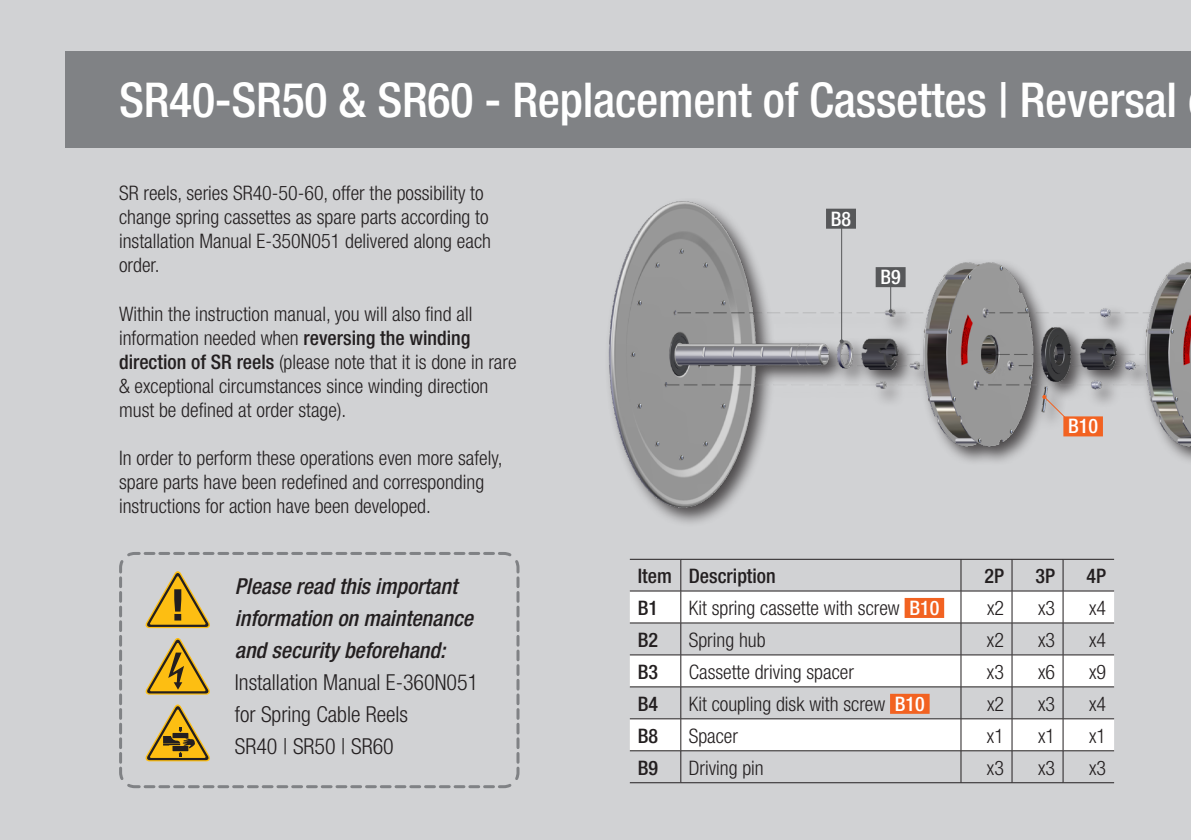
<style>
.page{position:relative;width:1191px;height:840px;background:#fff}
.page>*{position:absolute;margin:0;border:0;box-sizing:border-box;transform-origin:0 0}
.t1{font:500 condensed 48px "Helvetica Neue LT";letter-spacing:-.005em;color:#fff}
.t2{font:italic 500 condensed 22px/32px "Helvetica Neue LT";color:#231f20}
.t3{font:300 condensed 22px/32px "Helvetica Neue LT";color:#231f20}
.t4{font:300 condensed 20px/24px "Helvetica Neue LT";color:#231f20}
.t5{font:500 condensed 20px "Helvetica Neue LT";color:#231f20}
.t6{font:500 condensed 20px "Helvetica Neue LT";color:#fff}
.s1{font-weight:500}
.s2{font-weight:500;color:#fff}
</style>
<div class="page">
<div style="left:0;top:0;width:1191px;height:839px;background:#d1d2d4"></div>
<div style="left:65px;top:51px;width:1126px;height:96px;background:#808285"></div>
<svg style="left:119px;top:552px;width:401px;height:237px"></svg>
<svg style="left:145px;top:636px;width:66px;height:58px"></svg>
<svg style="left:144px;top:570px;width:67px;height:57px"></svg>
<svg style="left:144px;top:703px;width:67px;height:58px"></svg>
<svg style="left:630px;top:597px;width:484px;height:153px;fill:#fff"></svg>
<hr style="left:680px;top:591px;width:1px;height:31px;background:#231f20">
<hr style="left:960px;top:591px;width:1px;height:31px;background:#231f20">
<hr style="left:1011px;top:591px;width:1px;height:31px;background:#231f20">
<hr style="left:1062px;top:591px;width:1px;height:31px;background:#231f20">
<hr style="left:630px;top:622px;width:51px;height:1px;background:#231f20">
<hr style="left:681px;top:622px;width:280px;height:1px;background:#231f20">
<hr style="left:680px;top:623px;width:1px;height:31px;background:#231f20">
<hr style="left:961px;top:622px;width:51px;height:1px;background:#231f20">
<hr style="left:960px;top:623px;width:1px;height:31px;background:#231f20">
<hr style="left:1012px;top:622px;width:51px;height:1px;background:#231f20">
<hr style="left:1011px;top:623px;width:1px;height:31px;background:#231f20">
<hr style="left:1063px;top:622px;width:51px;height:1px;background:#231f20">
<hr style="left:1062px;top:623px;width:1px;height:31px;background:#231f20">
<hr style="left:630px;top:654px;width:51px;height:1px;background:#231f20">
<hr style="left:681px;top:654px;width:280px;height:1px;background:#231f20">
<hr style="left:680px;top:654px;width:1px;height:32px;background:#231f20">
<hr style="left:961px;top:654px;width:51px;height:1px;background:#231f20">
<hr style="left:960px;top:654px;width:1px;height:32px;background:#231f20">
<hr style="left:1012px;top:654px;width:51px;height:1px;background:#231f20">
<hr style="left:1011px;top:654px;width:1px;height:32px;background:#231f20">
<hr style="left:1063px;top:654px;width:51px;height:1px;background:#231f20">
<hr style="left:1062px;top:654px;width:1px;height:32px;background:#231f20">
<hr style="left:630px;top:686px;width:51px;height:1px;background:#231f20">
<hr style="left:681px;top:686px;width:280px;height:1px;background:#231f20">
<hr style="left:680px;top:686px;width:1px;height:32px;background:#231f20">
<hr style="left:961px;top:686px;width:51px;height:1px;background:#231f20">
<hr style="left:960px;top:686px;width:1px;height:32px;background:#231f20">
<hr style="left:1012px;top:686px;width:51px;height:1px;background:#231f20">
<hr style="left:1011px;top:686px;width:1px;height:32px;background:#231f20">
<hr style="left:1063px;top:686px;width:51px;height:1px;background:#231f20">
<hr style="left:1062px;top:686px;width:1px;height:32px;background:#231f20">
<hr style="left:630px;top:718px;width:51px;height:1px;background:#231f20">
<hr style="left:681px;top:718px;width:280px;height:1px;background:#231f20">
<hr style="left:680px;top:718px;width:1px;height:32px;background:#231f20">
<hr style="left:961px;top:718px;width:51px;height:1px;background:#231f20">
<hr style="left:960px;top:718px;width:1px;height:32px;background:#231f20">
<hr style="left:1012px;top:718px;width:51px;height:1px;background:#231f20">
<hr style="left:1011px;top:718px;width:1px;height:32px;background:#231f20">
<hr style="left:1063px;top:718px;width:51px;height:1px;background:#231f20">
<hr style="left:1062px;top:718px;width:1px;height:32px;background:#231f20">
<hr style="left:630px;top:750px;width:51px;height:1px;background:#231f20">
<hr style="left:681px;top:750px;width:280px;height:1px;background:#231f20">
<hr style="left:680px;top:750px;width:1px;height:32px;background:#231f20">
<hr style="left:961px;top:750px;width:51px;height:1px;background:#231f20">
<hr style="left:960px;top:750px;width:1px;height:32px;background:#231f20">
<hr style="left:1012px;top:750px;width:51px;height:1px;background:#231f20">
<hr style="left:1011px;top:750px;width:1px;height:32px;background:#231f20">
<hr style="left:1063px;top:750px;width:51px;height:1px;background:#231f20">
<hr style="left:1062px;top:750px;width:1px;height:32px;background:#231f20">
<hr style="left:630px;top:782px;width:51px;height:1px;background:#231f20">
<hr style="left:681px;top:782px;width:280px;height:1px;background:#231f20">
<hr style="left:961px;top:782px;width:51px;height:1px;background:#231f20">
<hr style="left:1012px;top:782px;width:51px;height:1px;background:#231f20">
<hr style="left:1063px;top:782px;width:51px;height:1px;background:#231f20">
<div style="left:904px;top:597px;width:40px;height:20px;background:#f26221"></div>
<div style="left:890px;top:693px;width:39px;height:20px;background:#f26221"></div>
<img style="left:602px;top:147px;width:589px;height:450px">
<div style="left:1063px;top:416px;width:40px;height:20px;background:#f26221"></div>
<svg style="left:1042px;top:395px;width:24px;height:23px"></svg>
<div style="left:875px;top:267px;width:30px;height:20px;background:#57585a"></div>
<hr style="left:890px;top:278px;width:1px;height:33px;background:#57585a">
<svg style="left:888px;top:309px;width:4px;height:4px"></svg>
<div style="left:826px;top:208px;width:30px;height:20px;background:#57585a"></div>
<hr style="left:841px;top:226px;width:1px;height:115px;background:#57585a">
<svg style="left:839px;top:339px;width:4px;height:4px"></svg>
<h1 class="t1" style="left:119px;top:71px;width:1059px">SR40-SR50 &amp; SR60 - Replacement of Cassettes | Reversal</h1>
<p class="t4" style="left:119px;top:181px;width:373px">SR reels, series SR40-50-60, offer the possibility to change spring cassettes as spare parts according to installation Manual E-350N051 delivered along each order.</p>
<p class="t4" style="left:119px;top:301px;width:399px">Within the instruction manual, you will also find all information needed when <span class="s1">reversing the winding direction of SR reels</span> (please note that it is done in rare &amp; exceptional circumstances since winding direction must be defined at order stage).</p>
<p class="t4" style="left:119px;top:445px;width:385px">In order to perform these operations even more safely, spare parts have been redefined and corresponding instructions for action have been developed.</p>
<p class="t2" style="left:235px;top:569px;width:240px">Please read this important information on maintenance and security beforehand:</p>
<p class="t3" style="left:235px;top:666px;width:245px">Installation Manual E-360N051 for Spring Cable Reels<br>SR40 | SR50 | SR60</p>
<p class="t6" style="left:831px;top:206px;width:22px">B8</p>
<p class="t6" style="left:880px;top:265px;width:22px">B9</p>
<p class="t6" style="left:1068px;top:414px;width:31px">B10</p>
<p class="t5" style="left:638px;top:563px;width:139px">Item Description</p>
<p class="t5" style="left:984px;top:563px;width:21px">2P</p>
<p class="t5" style="left:1035px;top:563px;width:21px">3P</p>
<p class="t5" style="left:1086px;top:563px;width:21px">4P</p>
<p class="t5" style="left:638px;top:595px;width:22px">B1</p>
<p class="t4" style="left:689px;top:595px;width:252px">Kit spring cassette with screw <span class="s2">B10</span></p>
<p class="t4" style="left:987px;top:595px;width:19px">x2</p>
<p class="t4" style="left:1038px;top:595px;width:18px">x3</p>
<p class="t4" style="left:1089px;top:595px;width:18px">x4</p>
<p class="t5" style="left:638px;top:627px;width:22px">B2</p>
<p class="t4" style="left:689px;top:627px;width:78px">Spring hub</p>
<p class="t4" style="left:987px;top:627px;width:19px">x2</p>
<p class="t4" style="left:1038px;top:627px;width:18px">x3</p>
<p class="t4" style="left:1089px;top:627px;width:18px">x4</p>
<p class="t5" style="left:638px;top:659px;width:22px">B3</p>
<p class="t4" style="left:689px;top:659px;width:167px">Cassette driving spacer</p>
<p class="t4" style="left:987px;top:659px;width:19px">x3</p>
<p class="t4" style="left:1038px;top:659px;width:18px">x6</p>
<p class="t4" style="left:1089px;top:659px;width:18px">x9</p>
<p class="t5" style="left:638px;top:691px;width:22px">B4</p>
<p class="t4" style="left:689px;top:691px;width:237px">Kit coupling disk with screw <span class="s2">B10</span></p>
<p class="t4" style="left:987px;top:691px;width:19px">x2</p>
<p class="t4" style="left:1038px;top:691px;width:18px">x3</p>
<p class="t4" style="left:1089px;top:691px;width:18px">x4</p>
<p class="t5" style="left:638px;top:723px;width:22px">B8</p>
<p class="t4" style="left:689px;top:723px;width:51px">Spacer</p>
<p class="t4" style="left:987px;top:723px;width:19px">x1</p>
<p class="t4" style="left:1038px;top:723px;width:18px">x1</p>
<p class="t4" style="left:1089px;top:723px;width:18px">x1</p>
<p class="t5" style="left:638px;top:755px;width:22px">B9</p>
<p class="t4" style="left:689px;top:755px;width:77px">Driving pin</p>
<p class="t4" style="left:987px;top:755px;width:19px">x3</p>
<p class="t4" style="left:1038px;top:755px;width:18px">x3</p>
<p class="t4" style="left:1089px;top:755px;width:18px">x3</p>
</div>
